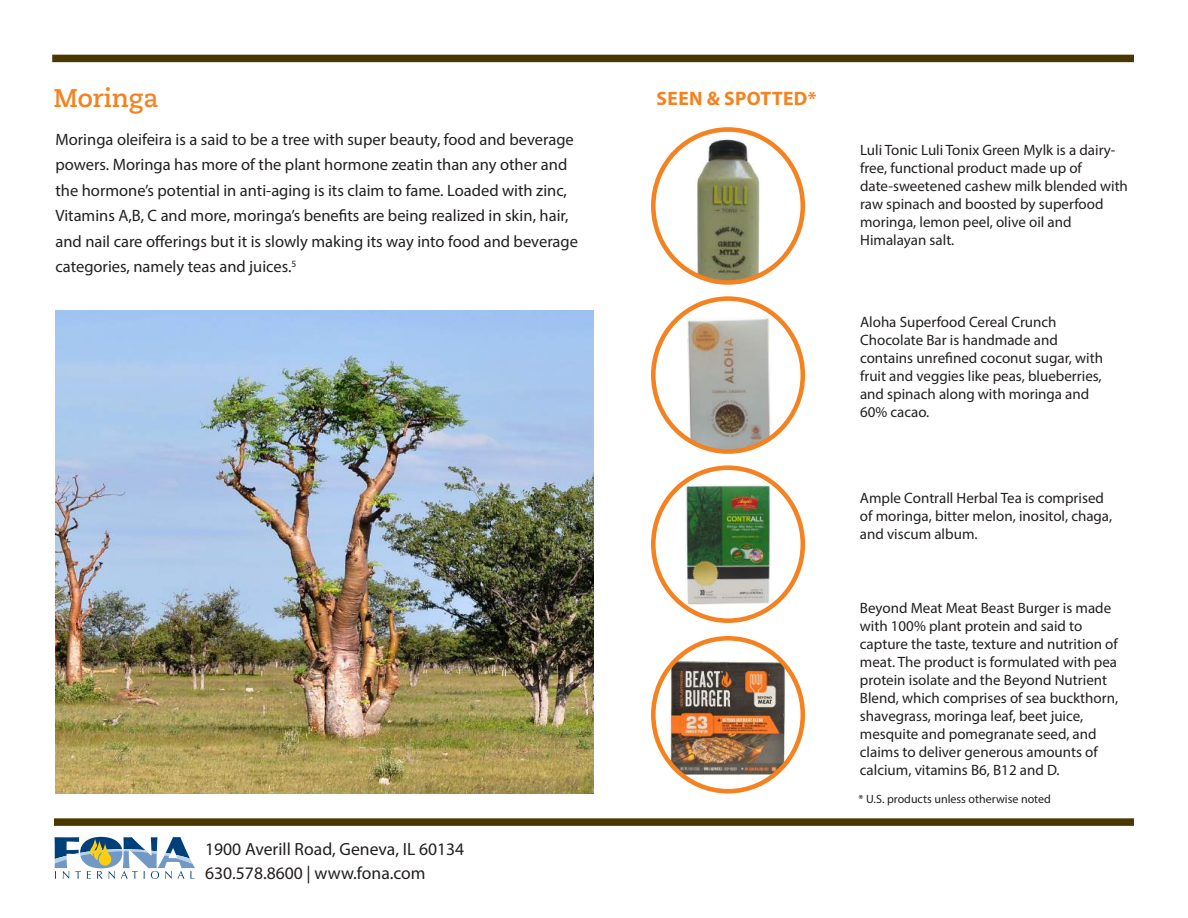
<style>
.page{position:relative;width:1188px;height:918px;background:#fff}
.page>*{position:absolute;margin:0;border:0;box-sizing:border-box;transform-origin:0 0}
.t1{font:700 25.5px "Caecilia LT Std";color:#f58220}
.t2{font:700 19.5px "Myriad Pro";letter-spacing:.02em;color:#f58220}
.t3{font:17.7px/24.3px "Myriad Pro";color:#231f20}
.t4{font:16.5px/25.5px "Myriad Pro";color:#231f20}
.t5{font:15px/18px "Myriad Pro";color:#231f20}
.t6{font:12px "Myriad Pro";color:#231f20}
</style>
<div class="page">
<div style="left:54px;top:818px;width:1080px;height:8px;background:#4a3800"></div>
<svg style="left:55px;top:837px;width:140px;height:42px"></svg>
<div style="left:52px;top:55px;width:1082px;height:7px;background:#4a3800"></div>
<img style="left:695px;top:137px;width:66px;height:143px">
<div style="left:651px;top:127px;width:154px;height:158px;border:5px solid #f58220;border-radius:50%"></div>
<img style="left:687px;top:318px;width:85px;height:134px">
<div style="left:651px;top:296px;width:154px;height:158px;border:5px solid #f58220;border-radius:50%"></div>
<img style="left:686px;top:484px;width:85px;height:120px">
<div style="left:651px;top:465px;width:154px;height:158px;border:5px solid #f58220;border-radius:50%"></div>
<img style="left:670px;top:660px;width:116px;height:115px">
<div style="left:651px;top:636px;width:154px;height:158px;border:5px solid #f58220;border-radius:50%"></div>
<img style="left:55px;top:310px;width:538px;height:484px">
<h1 class="t1" style="left:54px;top:83px;width:106px">Moringa</h1>
<p class="t4" style="left:55px;top:126px;width:524px">Moringa oleifeira is a said to be a tree with super beauty, food and beverage powers. Moringa has more of the plant hormone zeatin than any other and the hormone’s potential in anti-aging is its claim to fame. Loaded with zinc, Vitamins A,B, C and more, moringa’s benefits are being realized in skin, hair, and nail care offerings but it is slowly making its way into food and beverage categories, namely teas and juices.<sup>5</sup></p>
<p class="t3" style="left:205px;top:836px;width:261px">1900 Averill Road, Geneva, IL 60134<br>630.578.8600 | www.fona.com</p>
<h2 class="t2" style="left:657px;top:86px;width:161px">SEEN &amp; SPOTTED*</h2>
<p class="t5" style="left:860px;top:141px;width:269px">Luli Tonic Luli Tonix Green Mylk is a dairy&shy;free, functional product made up of date-sweetened cashew milk blended with raw spinach and boosted by superfood moringa, lemon peel, olive oil and Himalayan salt.</p>
<p class="t5" style="left:860px;top:312px;width:244px">Aloha Superfood Cereal Crunch<br>Chocolate Bar is handmade and contains unrefined coconut sugar, with fruit and veggies like peas, blueberries, and spinach along with moringa and<br>60% cacao.</p>
<p class="t5" style="left:860px;top:489px;width:254px">Ample Contrall Herbal Tea is comprised of moringa, bitter melon, inositol, chaga, and viscum album.</p>
<p class="t5" style="left:860px;top:599px;width:260px">Beyond Meat Meat Beast Burger is made with 100% plant protein and said to capture the taste, texture and nutrition of meat. The product is formulated with pea protein isolate and the Beyond Nutrient Blend, which comprises of sea buckthorn, shavegrass, moringa leaf, beet juice, mesquite and pomegranate seed, and claims to deliver generous amounts of calcium, vitamins B6, B12 and D.</p>
<p class="t6" style="left:859px;top:791px;width:194px">* U.S. products unless otherwise noted</p>
</div>
